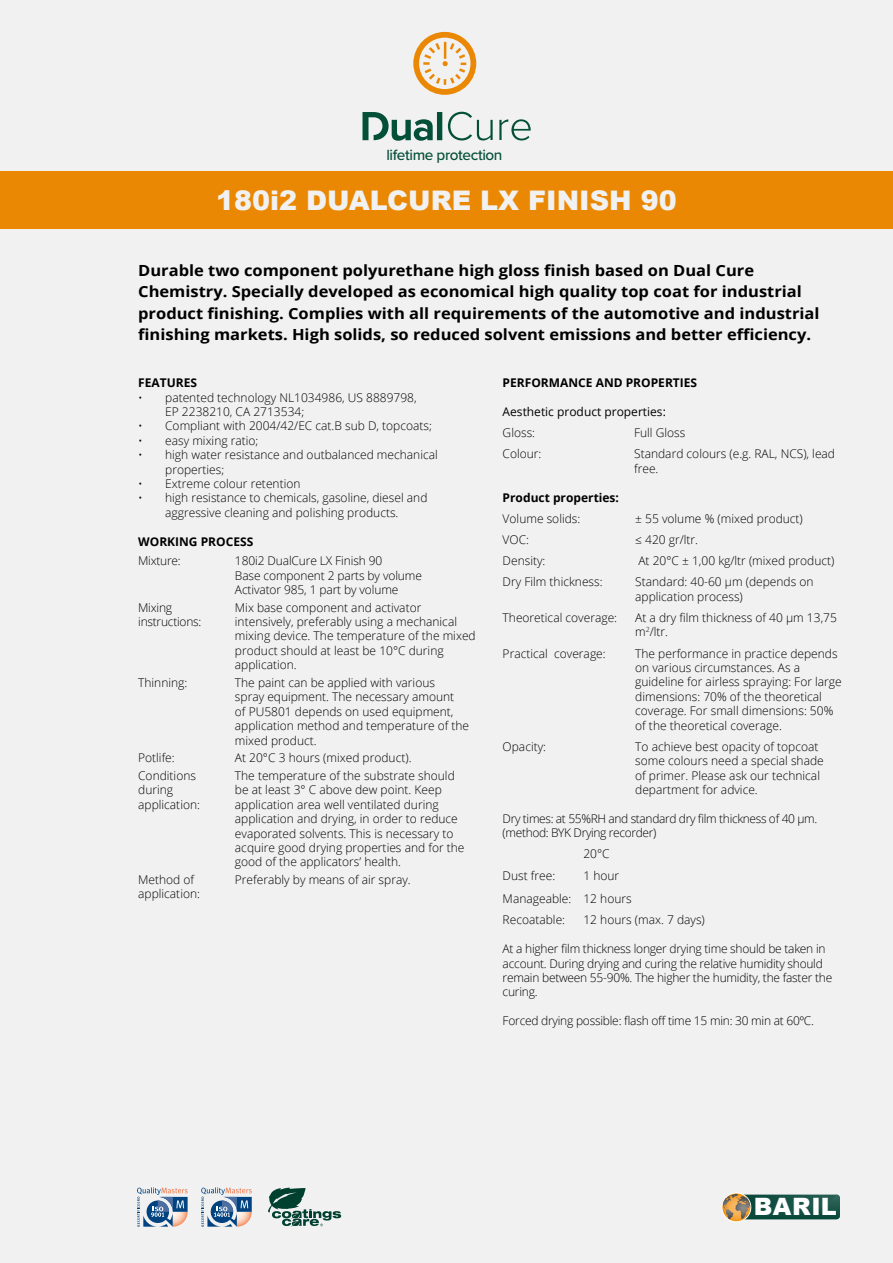
<style>
.page{position:relative;width:893px;height:1263px;background:#f1f1f1}
.page>*{position:absolute;margin:0;border:0;box-sizing:border-box;transform-origin:0 0}
.t1{font:900 27px "Arial";color:#f1f1f1}
.t2{font:900 24px "Arial";letter-spacing:.015em;color:#fff}
.t3{font:700 15.3px/21.5px "Open Sans";color:#000;scale:1.08 1}
.t4{font:500 15.3px "Proxima Nova";letter-spacing:-.025em;color:#034f37}
.t5{font:300 12px/14.4px "Open Sans";color:#000}
.t6{font:300 12px/14.4px "Open Sans";letter-spacing:-.02em;color:#000}
.t7{font:300 12px/14.4px "Open Sans";letter-spacing:-.03em;color:#000}
.t8{font:700 12px "Open Sans";color:#000}
.t9{font:12px "Open Sans";color:#000}
</style>
<div class="page">
<div style="left:0;top:171px;width:893px;height:58px;background:#eb8803"></div>
<svg style="left:137px;top:1187px;width:51px;height:40px"></svg>
<svg style="left:201px;top:1187px;width:51px;height:40px"></svg>
<svg style="left:268px;top:1187px;width:73px;height:40px"></svg>
<svg style="left:722px;top:1193px;width:29px;height:29px"></svg>
<div style="left:722px;top:1193px;width:29px;height:29px;border:1px solid #fff;border-radius:50%"></div>
<svg style="left:723px;top:1194px;width:117px;height:25px;background:#3e634f"></svg>
<svg style="left:448px;top:112px;width:45px;height:28px"></svg>
<svg style="left:499px;top:119px;width:32px;height:21px"></svg>
<svg style="left:413px;top:32px;width:63px;height:63px"></svg>
<svg style="left:362px;top:112px;width:80px;height:29px"></svg>
<p class="t4" style="left:386px;top:144px;width:118px">lifetime protection</p>
<h1 class="t1" style="left:216px;top:180px;width:462px">180i2 DUALCURE LX FINISH 90</h1>
<p class="t3" style="left:138px;top:259px;width:632px">Durable two component polyurethane high gloss finish based on Dual Cure Chemistry. Specially developed as economical high quality top coat for industrial product finishing. Complies with all requirements of the automotive and industrial finishing markets. High solids, so reduced solvent emissions and better efficiency.</p>
<p class="t8" style="left:138px;top:374px;width:60px">FEATURES</p>
<p class="t5" style="left:165px;top:390px;width:253px;text-indent:-27px">• patented technology NL1034986, US 8889798,<br>EP 2238210, CA 2713534;</p>
<p class="t5" style="left:138px;top:419px;width:295px">• Compliant with 2004/42/EC cat.B sub D, topcoats;</p>
<p class="t5" style="left:138px;top:433px;width:122px">• easy mixing ratio;</p>
<p class="t5" style="left:165px;top:447px;width:274px;text-indent:-27px">• high water resistance and outbalanced mechanical properties;</p>
<p class="t5" style="left:138px;top:476px;width:164px">• Extreme colour retention</p>
<p class="t5" style="left:138px;top:491px;width:291px;text-align:center">• high resistance to chemicals, gasoline, diesel and aggressive cleaning and polishing products.</p>
<p class="t8" style="left:138px;top:533px;width:117px">WORKING PROCESS</p>
<p class="t6" style="left:138px;top:553px;width:44px">Mixture:</p>
<p class="t5" style="left:235px;top:553px;width:189px">180i2 DualCure LX Finish 90<br>Base component 2 parts by volume<br>Activator 985, 1 part by volume</p>
<p class="t6" style="left:138px;top:600px;width:65px">Mixing instructions:</p>
<p class="t5" style="left:235px;top:600px;width:242px">Mix base component and activator intensively, preferably using a mechanical mixing device. The temperature of the mixed product should at least be 10°C during application.</p>
<p class="t5" style="left:138px;top:675px;width:51px">Thinning:</p>
<p class="t5" style="left:235px;top:675px;width:236px">The paint can be applied with various<br>spray equipment. The necessary amount<br>of PU5801 depends on used equipment, application method and temperature of the mixed product.</p>
<p class="t5" style="left:138px;top:750px;width:38px">Potlife:</p>
<p class="t5" style="left:235px;top:750px;width:178px">At 20°C 3 hours (mixed product).</p>
<p class="t5" style="left:138px;top:768px;width:63px">Conditions during application:</p>
<p class="t5" style="left:235px;top:768px;width:231px">The temperature of the substrate should be at least 3° C above dew point. Keep application area well ventilated during application and drying, in order to reduce evaporated solvents. This is necessary to acquire good drying properties and for the good of the applicators’ health.</p>
<p class="t5" style="left:138px;top:872px;width:63px">Method of application:</p>
<p class="t5" style="left:235px;top:872px;width:177px">Preferably by means of air spray.</p>
<p class="t8" style="left:503px;top:374px;width:196px">PERFORMANCE AND PROPERTIES</p>
<p class="t9" style="left:503px;top:403px;width:165px">Aesthetic product properties:</p>
<p class="t5" style="left:503px;top:425px;width:34px">Gloss:</p>
<p class="t5" style="left:634px;top:425px;width:53px">Full Gloss</p>
<p class="t5" style="left:503px;top:447px;width:40px">Colour:</p>
<p class="t5" style="left:634px;top:447px;width:202px">Standard colours (e.g. RAL, NCS), lead free.</p>
<p class="t8" style="left:503px;top:489px;width:118px">Product properties:</p>
<p class="t5" style="left:503px;top:511px;width:79px">Volume solids:</p>
<p class="t5" style="left:635px;top:511px;width:169px">± 55 volume % (mixed product)</p>
<p class="t5" style="left:503px;top:532px;width:28px">VOC:</p>
<p class="t5" style="left:635px;top:532px;width:64px">≤ 420 gr/ltr.</p>
<p class="t5" style="left:503px;top:553px;width:44px">Density:</p>
<p class="t5" style="left:638px;top:553px;width:198px">At 20°C ± 1,00 kg/ltr (mixed product)</p>
<p class="t5" style="left:503px;top:574px;width:101px">Dry Film thickness:</p>
<p class="t5" style="left:635px;top:574px;width:180px">Standard: 40-60 μm (depends on application process)</p>
<p class="t5" style="left:503px;top:610px;width:116px">Theoretical coverage:</p>
<p class="t5" style="left:635px;top:610px;width:203px">At a dry film thickness of 40 μm 13,75 m<sup>2</sup>/ltr.</p>
<p class="t5" style="left:503px;top:646px;width:105px">Practical coverage:</p>
<p class="t5" style="left:635px;top:646px;width:208px">The performance in practice depends on various circumstances. As a guideline for airless spraying: For large dimensions: 70% of the theoretical coverage. For small dimensions: 50% of the theoretical coverage.</p>
<p class="t5" style="left:503px;top:739px;width:45px">Opacity:</p>
<p class="t5" style="left:635px;top:739px;width:190px">To achieve best opacity of topcoat some colours need a special shade of primer. Please ask our technical department for advice.</p>
<p class="t7" style="left:503px;top:811px;width:316px">Dry times: at 55%RH and standard dry film thickness of 40 μm. (method: BYK Drying recorder)</p>
<p class="t5" style="left:583px;top:846px;width:28px">20°C</p>
<p class="t5" style="left:503px;top:868px;width:54px">Dust free:</p>
<p class="t5" style="left:503px;top:863px;width:131px;line-height:23.5px;text-indent:81px">1 hour<br>Manageable: 12 hours</p>
<p class="t5" style="left:503px;top:912px;width:64px">Recoatable:</p>
<p class="t5" style="left:583px;top:912px;width:123px">12 hours (max. 7 days)</p>
<p class="t6" style="left:503px;top:941px;width:331px">At a higher film thickness longer drying time should be taken in account. During drying and curing the relative humidity should remain between 55-90%. The higher the humidity, the faster the curing.</p>
<p class="t6" style="left:503px;top:1013px;width:313px">Forced drying possible: flash off time 15 min: 30 min at 60ºC.</p>
<h2 class="t2" style="left:754px;top:1189px;width:84px">BARIL</h2>
</div>
